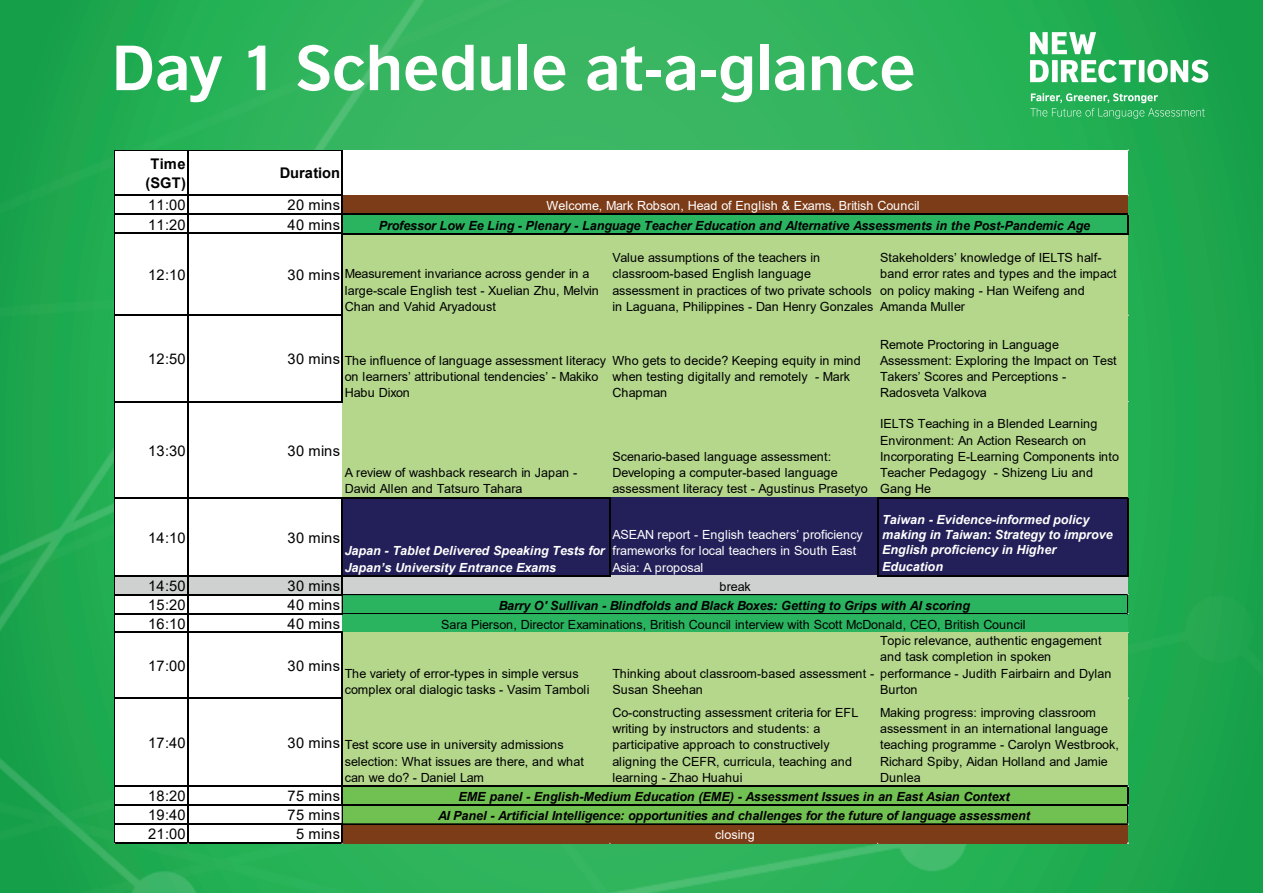
<style>
.page{position:relative;width:1263px;height:893px;background:#fff}
.page>*{position:absolute;margin:0;border:0;box-sizing:border-box;transform-origin:0 0}
.t1{font:700 60px "British Council Sans";color:#fff}
.t2{font:14.7px "Arial";letter-spacing:.015em;color:#000001}
.t3{font:700 14.7px/18.9px "Arial";letter-spacing:.005em;color:#000001;text-align:center}
.t4{font:12.6px/16.2px "Arial";color:#000001}
.t5{font:italic 700 12.6px "Arial";letter-spacing:-.015em;color:#000001}
.t6{font:italic 700 12.6px/15.1px "Arial";color:#fff}
.t7{font:12.6px/16.2px "Arial";color:#fff}
.s1{font-size:14.7px}
</style>
<div class="page">
<img style="left:0;top:0;width:1263px;height:893px">
<div style="left:115px;top:150px;width:1013px;height:45px;background:#fff"></div>
<div style="left:115px;top:195px;width:228px;height:19px;background:#fff"></div>
<div style="left:342px;top:195px;width:786px;height:19px;background:#7d3c18"></div>
<div style="left:115px;top:214px;width:228px;height:20px;background:#fff"></div>
<div style="left:342px;top:214px;width:786px;height:20px;background:#2bb45f"></div>
<div style="left:115px;top:233px;width:228px;height:265px;background:#fff"></div>
<div style="left:342px;top:233px;width:786px;height:265px;background:#b4d78c"></div>
<div style="left:115px;top:498px;width:228px;height:78px;background:#fff"></div>
<div style="left:342px;top:498px;width:786px;height:78px;background:#231f58"></div>
<div style="left:115px;top:576px;width:1013px;height:19px;background:#cfd1d0"></div>
<div style="left:115px;top:595px;width:228px;height:38px;background:#fff"></div>
<div style="left:342px;top:595px;width:786px;height:38px;background:#2bb45f"></div>
<div style="left:115px;top:632px;width:228px;height:155px;background:#fff"></div>
<div style="left:342px;top:632px;width:786px;height:155px;background:#b4d78c"></div>
<div style="left:115px;top:786px;width:228px;height:38px;background:#fff"></div>
<div style="left:342px;top:786px;width:786px;height:38px;background:#71c052"></div>
<div style="left:115px;top:824px;width:228px;height:19px;background:#fff"></div>
<div style="left:342px;top:824px;width:786px;height:19px;background:#7d3c18"></div>
<hr style="left:115px;top:150px;width:228px;height:1px;background:#000001">
<hr style="left:115px;top:194px;width:228px;height:1px;background:#000001">
<hr style="left:342px;top:150px;width:1px;height:63px;background:#000001">
<hr style="left:115px;top:213px;width:227px;height:1px;background:#000001">
<hr style="left:115px;top:233px;width:227px;height:1px;background:#000001">
<hr style="left:115px;top:315px;width:228px;height:1px;background:#000001">
<svg style="left:342px;top:213px;width:1px;height:21px"></svg>
<svg style="left:1127px;top:215px;width:1px;height:18px"></svg>
<hr style="left:115px;top:401px;width:228px;height:1px;background:#000001">
<hr style="left:342px;top:234px;width:1px;height:168px;background:#000001">
<hr style="left:115px;top:497px;width:227px;height:1px;background:#000001">
<hr style="left:343px;top:497px;width:268px;height:2px;background:#000001">
<hr style="left:115px;top:575px;width:227px;height:1px;background:#000001">
<hr style="left:343px;top:575px;width:268px;height:2px;background:#000001">
<hr style="left:115px;top:594px;width:228px;height:1px;background:#000001">
<hr style="left:342px;top:497px;width:1px;height:80px;background:#000001">
<hr style="left:343px;top:594px;width:785px;height:1px;background:#000001">
<hr style="left:343px;top:595px;width:785px;height:1px;background:#000001">
<hr style="left:1127px;top:499px;width:1px;height:78px;background:#000001">
<hr style="left:115px;top:613px;width:228px;height:1px;background:#000001">
<svg style="left:342px;top:577px;width:1px;height:36px"></svg>
<hr style="left:343px;top:613px;width:785px;height:1px;background:#000001">
<hr style="left:115px;top:632px;width:228px;height:1px;background:#000001">
<hr style="left:609px;top:499px;width:2px;height:78px;background:#000001">
<hr style="left:877px;top:497px;width:2px;height:80px;background:#000001">
<hr style="left:115px;top:697px;width:228px;height:1px;background:#000001">
<hr style="left:115px;top:785px;width:1013px;height:2px;background:#000001">
<hr style="left:342px;top:633px;width:1px;height:172px;background:#000001">
<hr style="left:115px;top:804px;width:1013px;height:1px;background:#000001">
<hr style="left:115px;top:823px;width:228px;height:1px;background:#000001">
<hr style="left:343px;top:824px;width:785px;height:1px;background:#000001">
<hr style="left:114px;top:150px;width:1px;height:693px;background:#000001">
<hr style="left:188px;top:150px;width:1px;height:693px;background:#000001">
<hr style="left:115px;top:842px;width:228px;height:1px;background:#000001">
<svg style="left:342px;top:805px;width:1px;height:39px"></svg>
<hr style="left:343px;top:213px;width:785px;height:2px;background:#000001">
<hr style="left:343px;top:233px;width:785px;height:1px;background:#000001">
<hr style="left:879px;top:497px;width:249px;height:2px;background:#000001">
<hr style="left:879px;top:575px;width:249px;height:2px;background:#000001">
<svg style="left:1127px;top:594px;width:2px;height:20px"></svg>
<svg style="left:1127px;top:786px;width:2px;height:39px"></svg>
<img style="left:1029px;top:32px;width:180px;height:87px">
<h1 class="t1" style="left:112px;top:29px;width:805px">Day 1 Schedule at-a-glance</h1>
<p class="t3" style="left:146px;top:154px;width:42px">Time (SGT)</p>
<p class="t3" style="left:280px;top:164px;width:62px">Duration</p>
<p class="t2" style="left:148px;top:195px;width:39px">11:00</p>
<p class="t2" style="left:288px;top:195px;width:54px">20 mins</p>
<p class="t2" style="left:148px;top:214px;width:39px">11:20</p>
<p class="t2" style="left:288px;top:214px;width:54px">40 mins</p>
<p class="t2" style="left:148px;top:265px;width:39px">12:10</p>
<p class="t4" style="left:345px;top:266px;width:256px;text-indent:-57px"><span class="s1">30 mins</span> Measurement invariance across gender in a large-scale English test - Xuelian Zhu, Melvin<br>Chan and Vahid Aryadoust</p>
<p class="t7" style="left:546px;top:198px;width:375px">Welcome, Mark Robson, Head of English &amp; Exams, British Council</p>
<p class="t5" style="left:379px;top:217px;width:713px">Professor Low Ee Ling - Plenary - Language Teacher Education and Alternative Assessments in the Post-Pandemic Age</p>
<p class="t4" style="left:612px;top:249px;width:262px">Value assumptions of the teachers in classroom-based English language assessment in practices of two private schools in Laguana, Philippines - Dan Henry Gonzales</p>
<p class="t4" style="left:880px;top:249px;width:238px">Stakeholders’ knowledge of IELTS half&shy;band error rates and types and the impact on policy making - Han Weifeng and<br>Amanda Muller</p>
<p class="t2" style="left:148px;top:349px;width:39px">12:50</p>
<p class="t4" style="left:345px;top:352px;width:263px;text-indent:-57px"><span class="s1">30 mins</span> The influence of language assessment literacy on learners’ attributional tendencies’ - Makiko<br>Habu Dixon</p>
<p class="t4" style="left:612px;top:352px;width:250px">Who gets to decide? Keeping equity in mind when testing digitally and remotely - Mark<br>Chapman</p>
<p class="t2" style="left:148px;top:440px;width:39px">13:30</p>
<p class="t2" style="left:288px;top:440px;width:54px">30 mins</p>
<p class="t4" style="left:345px;top:465px;width:234px">A review of washback research in Japan -<br>David Allen and Tatsuro Tahara</p>
<p class="t4" style="left:612px;top:448px;width:257px">Scenario-based language assessment:<br>Developing a computer-based language assessment literacy test - Agustinus Prasetyo</p>
<p class="t7" style="left:612px;top:526px;width:252px">ASEAN report - English teachers’ proficiency frameworks for local teachers in South East<br>Asia: A proposal</p>
<p class="t2" style="left:148px;top:527px;width:39px">14:10</p>
<p class="t2" style="left:288px;top:527px;width:54px">30 mins</p>
<p class="t6" style="left:345px;top:543px;width:262px;line-height:16.2px">Japan - Tablet Delivered Speaking Tests for<br>Japan’s University Entrance Exams</p>
<p class="t4" style="left:880px;top:336px;width:238px">Remote Proctoring in Language<br>Assessment: Exploring the Impact on Test<br>Takers’ Scores and Perceptions -<br>Radosveta Valkova</p>
<p class="t4" style="left:880px;top:416px;width:241px">IELTS Teaching in a Blended Learning<br>Environment: An Action Research on<br>Incorporating E-Learning Components into<br>Teacher Pedagogy - Shizeng Liu and<br>Gang He</p>
<p class="t6" style="left:882px;top:512px;width:232px">Taiwan - Evidence-informed policy making in Taiwan: Strategy to improve<br>English proficiency in Higher</p>
<p class="t6" style="left:882px;top:560px;width:62px">Education</p>
<p class="t2" style="left:148px;top:576px;width:39px">14:50</p>
<p class="t2" style="left:288px;top:576px;width:54px">30 mins</p>
<p class="t2" style="left:148px;top:595px;width:39px">15:20</p>
<p class="t2" style="left:288px;top:595px;width:54px">40 mins</p>
<p class="t2" style="left:148px;top:613px;width:39px">16:10</p>
<p class="t2" style="left:288px;top:613px;width:54px">40 mins</p>
<p class="t2" style="left:148px;top:656px;width:39px">17:00</p>
<p class="t4" style="left:345px;top:665px;width:246px;text-indent:-57px"><sup>30</sup> <sup>mins</sup> The variety of error-types in simple versus complex oral dialogic tasks - Vasim Tamboli</p>
<p class="t4" style="left:612px;top:665px;width:263px">Thinking about classroom-based assessment -<br>Susan Sheehan</p>
<p class="t4" style="left:719px;top:578px;width:33px">break</p>
<p class="t5" style="left:499px;top:597px;width:473px">Barry O' Sullivan - Blindfolds and Black Boxes: Getting to Grips with AI scoring</p>
<p class="t4" style="left:441px;top:616px;width:586px">Sara Pierson, Director Examinations, British Council interview with Scott McDonald, CEO, British Council</p>
<p class="t4" style="left:880px;top:632px;width:233px">Topic relevance, authentic engagement and task completion in spoken performance - Judith Fairbairn and Dylan<br>Burton</p>
<p class="t2" style="left:148px;top:732px;width:39px">17:40</p>
<p class="t4" style="left:345px;top:737px;width:241px;text-indent:-57px"><span class="s1">30 mins</span> Test score use in university admissions selection: What issues are there, and what can we do? - Daniel Lam</p>
<p class="t4" style="left:612px;top:704px;width:247px">Co-constructing assessment criteria for EFL writing by instructors and students: a participative approach to constructively aligning the CEFR, curricula, teaching and learning - Zhao Huahui</p>
<p class="t4" style="left:880px;top:704px;width:240px">Making progress: improving classroom assessment in an international language teaching programme - Carolyn Westbrook, Richard Spiby, Aidan Holland and Jamie Dunlea</p>
<p class="t2" style="left:148px;top:786px;width:39px">18:20</p>
<p class="t2" style="left:288px;top:786px;width:54px">75 mins</p>
<p class="t2" style="left:148px;top:805px;width:39px">19:40</p>
<p class="t2" style="left:288px;top:805px;width:54px">75 mins</p>
<p class="t2" style="left:148px;top:824px;width:39px">21:00</p>
<p class="t2" style="left:296px;top:824px;width:45px">5 mins</p>
<p class="t5" style="left:458px;top:788px;width:553px">EME panel - English-Medium Education (EME) - Assessment Issues in an East Asian Context</p>
<p class="t5" style="left:438px;top:807px;width:593px">AI Panel - Artificial Intelligence: opportunities and challenges for the future of language assessment</p>
<p class="t7" style="left:715px;top:826px;width:41px">closing</p>
</div>
